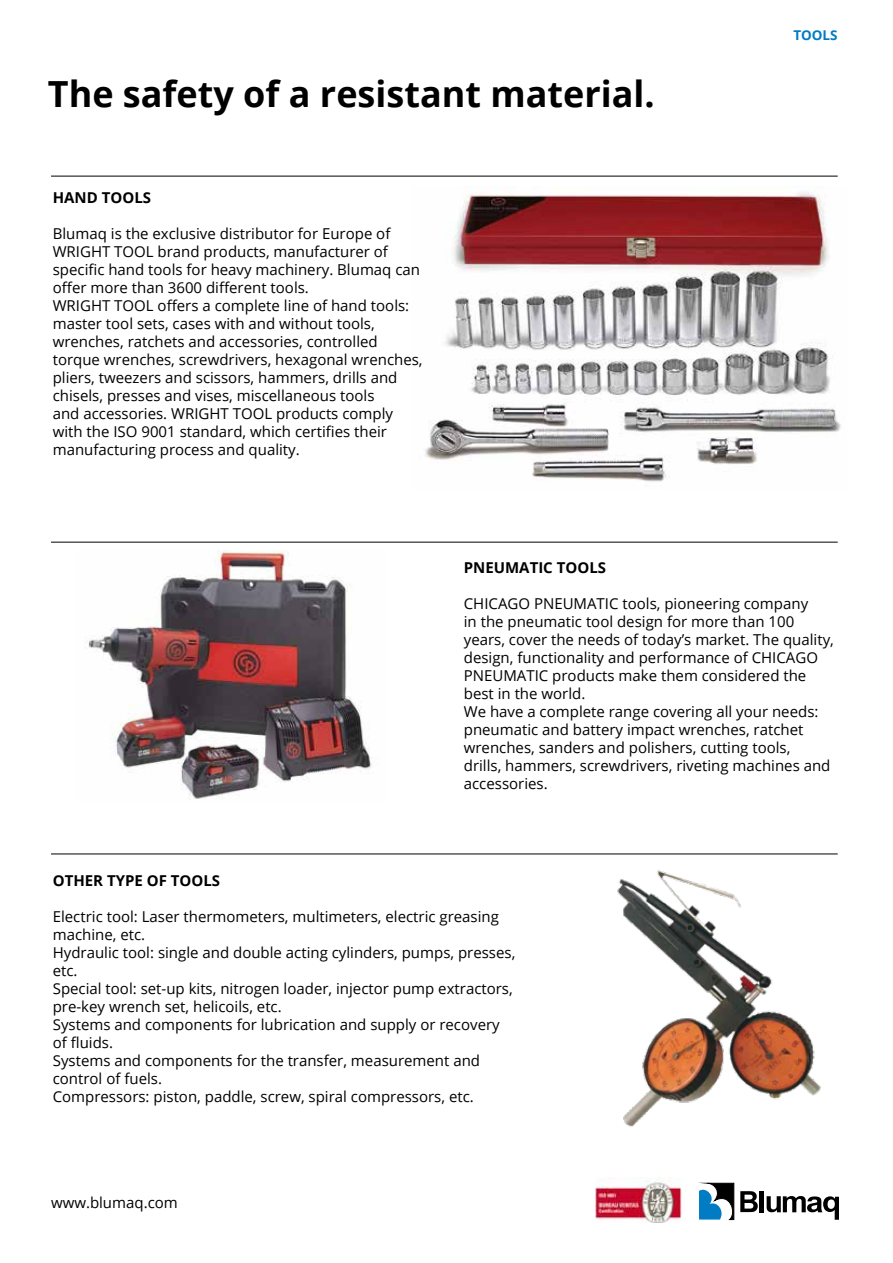
<style>
.page{position:relative;width:893px;height:1263px;background:#fff}
.page>*{position:absolute;margin:0;border:0;box-sizing:border-box;transform-origin:0 0}
.t1{font:700 36px "Open Sans";color:#000}
.t2{font:15px/18px "Open Sans";color:#000}
.t3{font:700 15px "Open Sans";color:#000}
.t4{font:700 13.5px "Open Sans";color:#007bc4}
</style>
<div class="page">
<div style="left:759px;top:1191px;width:5px;height:21px;background:#000"></div>
<svg style="left:699px;top:1183px;width:59px;height:36px"></svg>
<svg style="left:767px;top:1196px;width:72px;height:24px"></svg>
<img style="left:425px;top:186px;width:416px;height:296px">
<img style="left:596px;top:1177px;width:86px;height:45px">
<hr style="left:51px;top:853px;width:787px;height:1px;background:#000">
<hr style="left:51px;top:542px;width:787px;height:1px;background:#000">
<hr style="left:51px;top:176px;width:787px;height:1px;background:#000">
<img style="left:85px;top:551px;width:287px;height:248px">
<img style="left:617px;top:870px;width:204px;height:257px">
<h1 class="t1" style="left:48px;top:69px;width:608px">The safety of a resistant material.</h1>
<p class="t3" style="left:53px;top:187px;width:100px">HAND TOOLS</p>
<p class="t2" style="left:53px;top:224px;width:371px">Blumaq is the exclusive distributor for Europe of WRIGHT TOOL brand products, manufacturer of specific hand tools for heavy machinery. Blumaq can offer more than 3600 different tools.<br>WRIGHT TOOL offers a complete line of hand tools: master tool sets, cases with and without tools, wrenches, ratchets and accessories, controlled torque wrenches, screwdrivers, hexagonal wrenches, pliers, tweezers and scissors, hammers, drills and chisels, presses and vises, miscellaneous tools<br>and accessories. WRIGHT TOOL products comply with the ISO 9001 standard, which certifies their manufacturing process and quality.</p>
<p class="t4" style="left:793px;top:26px;width:46px">TOOLS</p>
<p class="t3" style="left:464px;top:557px;width:144px">PNEUMATIC TOOLS</p>
<p class="t2" style="left:464px;top:594px;width:372px">CHICAGO PNEUMATIC tools, pioneering company<br>in the pneumatic tool design for more than 100 years, cover the needs of today’s market. The quality, design, functionality and performance of CHICAGO PNEUMATIC products make them considered the best in the world.<br>We have a complete range covering all your needs: pneumatic and battery impact wrenches, ratchet wrenches, sanders and polishers, cutting tools,<br>drills, hammers, screwdrivers, riveting machines and accessories.</p>
<p class="t3" style="left:53px;top:870px;width:169px">OTHER TYPE OF TOOLS</p>
<p class="t2" style="left:53px;top:907px;width:464px">Electric tool: Laser thermometers, multimeters, electric greasing machine, etc.<br>Hydraulic tool: single and double acting cylinders, pumps, presses, etc.<br>Special tool: set-up kits, nitrogen loader, injector pump extractors, pre-key wrench set, helicoils, etc.<br>Systems and components for lubrication and supply or recovery of fluids.<br>Systems and components for the transfer, measurement and control of fuels.<br>Compressors: piston, paddle, screw, spiral compressors, etc.</p>
<p class="t2" style="left:51px;top:1193px;width:128px">www.blumaq.com</p>
</div>
